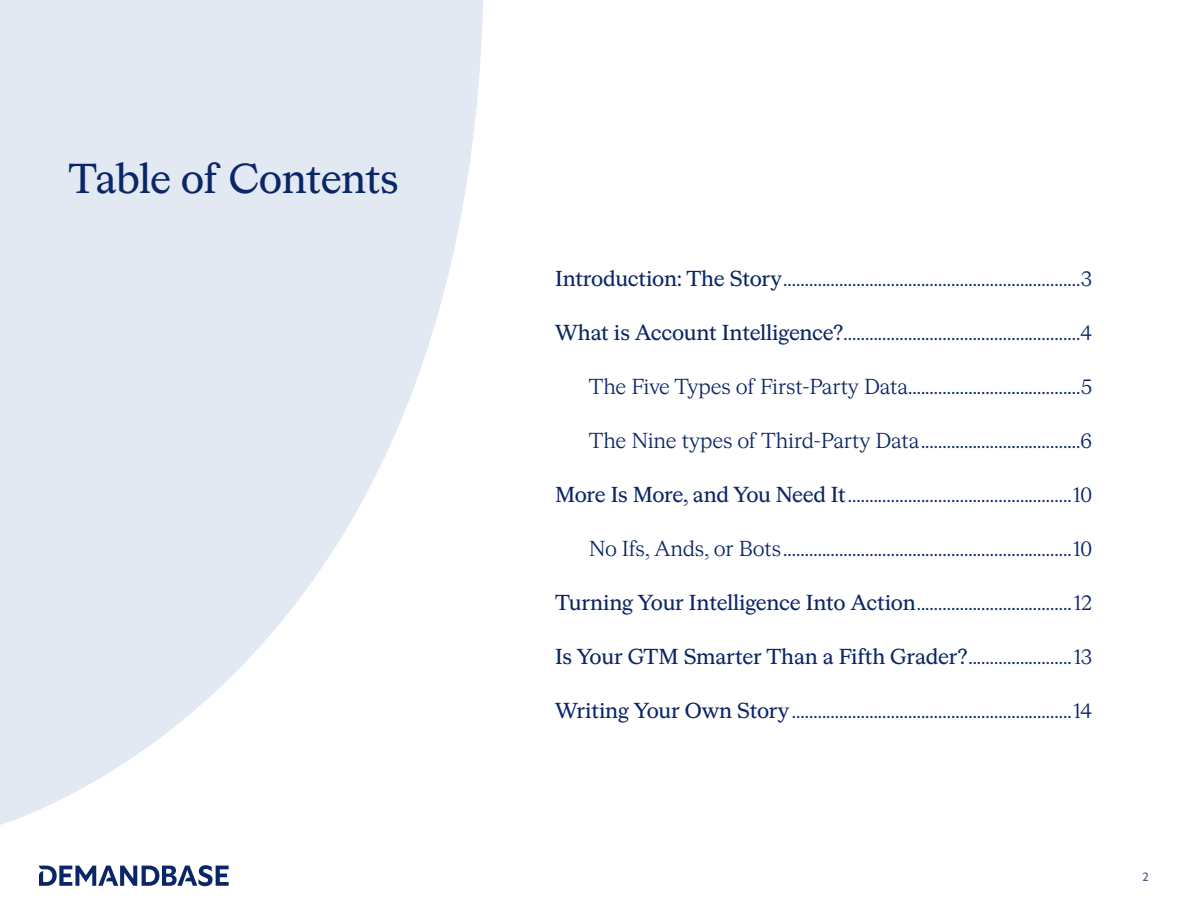
<style>
.page{position:relative;width:1188px;height:918px;background:#fff}
.page>*{position:absolute;margin:0;border:0;box-sizing:border-box;transform-origin:0 0}
.t1{font:500 40.5px "HW Cigars";letter-spacing:-.015em;color:#0b2666}
.t2{font:21px "HW Cigars";letter-spacing:-.01em;color:#0b2666}
.t3{font:500 21px "HW Cigars";letter-spacing:-.01em;color:#0b2666}
.t4{font:12px "GT Ultra";color:#4f6391}
.s1{font-weight:500}
.s2{font-weight:400}
</style>
<div class="page">
<svg style="left:0;top:0;width:483px;height:825px;fill:#e2e9f2"></svg>
<svg style="left:39px;top:865px;width:190px;height:21px"></svg>
<h1 class="t1" style="left:69px;top:151px;width:332px">Table of Contents</h1>
<p class="t2" style="left:555px;top:265px;width:538px"><span class="s1">Introduction: The Story</span>.....................................................................3</p>
<p class="t2" style="left:555px;top:319px;width:538px"><span class="s1">What is Account Intelligence?</span>.......................................................4</p>
<p class="t2" style="left:589px;top:373px;width:505px">The Five Types of First-Party Data........................................5</p>
<p class="t2" style="left:589px;top:427px;width:505px">The Nine types of Third-Party Data.....................................6</p>
<p class="t2" style="left:555px;top:480px;width:538px"><span class="s1">More Is More, and You Need It</span>....................................................10</p>
<p class="t2" style="left:589px;top:534px;width:505px">No Ifs, Ands, or Bots...................................................................10</p>
<p class="t2" style="left:555px;top:588px;width:538px"><span class="s1">Turning Your Intelligence Into Action</span>....................................12</p>
<p class="t3" style="left:555px;top:642px;width:538px">Is Your GTM Smarter Than a Fifth Grader?<span class="s2">........................13</span></p>
<p class="t2" style="left:555px;top:696px;width:538px"><span class="s1">Writing Your Own Story</span>.................................................................14</p>
<p class="t4" style="left:1142px;top:870px;width:8px">2</p>
</div>
